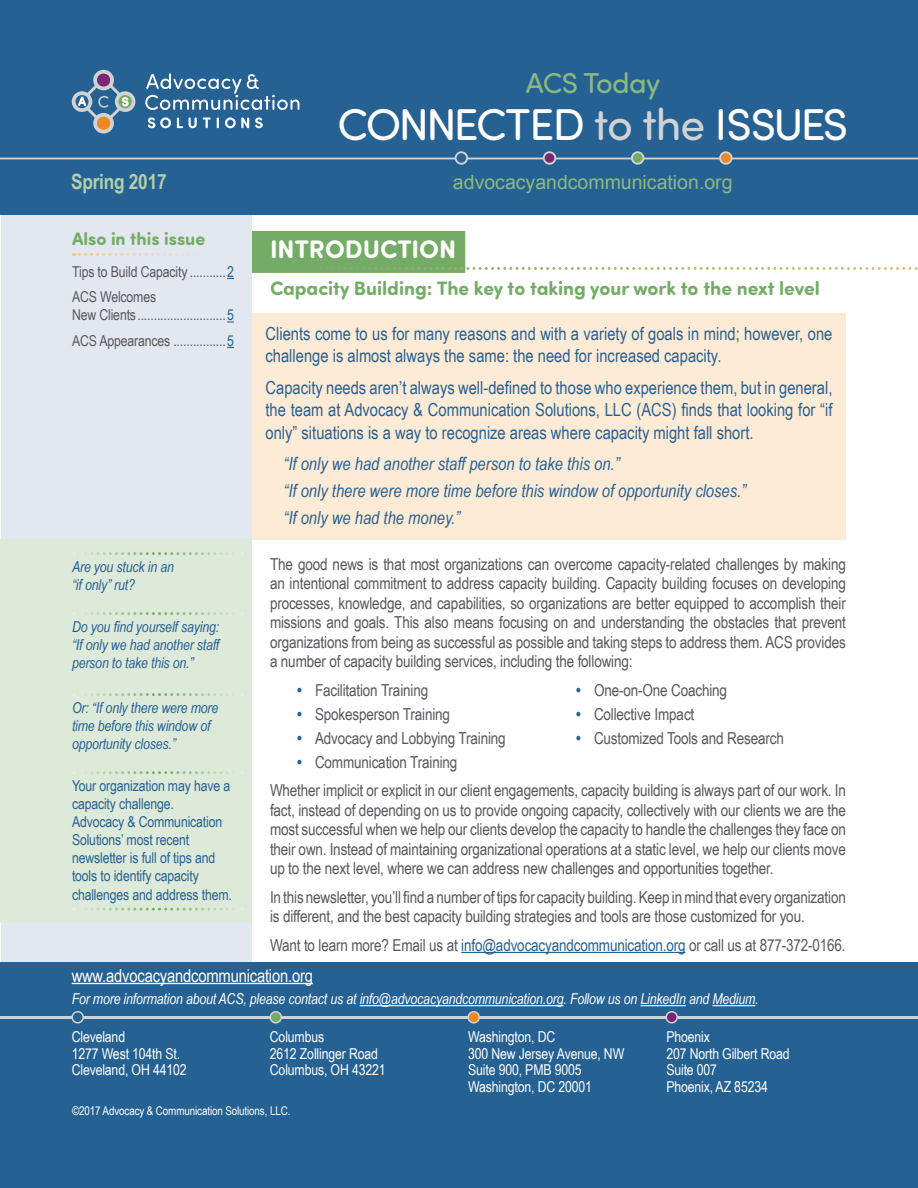
<style>
.page{position:relative;width:918px;height:1188px;background:#fff}
.page>*{position:absolute;margin:0;border:0;box-sizing:border-box;transform-origin:0 0}
.t1{font:44.7px "Sofia Pro Soft";letter-spacing:-.04em;color:#fff}
.t2{font:28.8px "Sofia Pro Soft";letter-spacing:-.02em;color:#8cb97f}
.heading2{font:700 25.5px "Sofia Pro Soft";color:#fff}
.text_sidebar{font:700 21px "Arial Narrow";letter-spacing:-.01em;color:#b4d0a9}
.subheadbold{font:700 19.5px "Sofia Pro Soft";color:#74ac65}
.t3{font:19.5px "Arial";color:#8cb97f}
.text_blue{font:18px/22.5px "Arial Narrow";color:#266194}
.text_blue-2{font:italic 18px "Arial Narrow";color:#266194}
.text{font:18px "Arial Narrow";letter-spacing:-.01em;color:#fff}
.in_this_issue{font:700 18px "Sofia Pro Soft";color:#74ac65}
.text-2{font:16.5px/19.5px "Arial Narrow";letter-spacing:-.01em;color:#57585a;text-align:justify}
.text-3{font:15px "Arial Narrow";letter-spacing:-.01em;color:#fff}
.sidebar2{font:italic 15px/18px "Arial Narrow";letter-spacing:-.01em;color:#266194}
.sidebar2-2{font:15px/18px "Arial Narrow";letter-spacing:-.01em;color:#266194}
.text_sidebar-2{font:15px/18px "Arial Narrow";letter-spacing:-.01em;color:#57585a}
.text-4{font:italic 15px "Arial Narrow";letter-spacing:-.01em;color:#fff}
.text-5{font:12px "Arial Narrow";letter-spacing:-.01em;color:#fff}
.s1{color:#d1d2d4}
.s2{color:#266194}
.s3{font-weight:700;color:#266194}
</style>
<div class="page">
<div style="left:252px;top:231px;width:213px;height:42px;background:#74ac65"></div>
<svg style="left:332px;top:267px;width:586px;height:3px"></svg>
<div style="left:2px;top:209px;width:250px;height:774px;background:#e3e7ef"></div>
<div style="left:252px;top:313px;width:594px;height:226px;background:#feebd6"></div>
<div style="left:0;top:963px;width:918px;height:225px;background:#266194"></div>
<hr style="left:72px;top:983px;width:241px;height:1px;background:#fff">
<hr style="left:360px;top:1005px;width:203px;height:1px;background:#fff">
<hr style="left:641px;top:1005px;width:45px;height:1px;background:#fff">
<hr style="left:712px;top:1005px;width:43px;height:1px;background:#fff">
<div style="left:0;top:0;width:917px;height:214px;background:#266194"></div>
<svg style="left:145px;top:73px;width:154px;height:37px"></svg>
<svg style="left:148px;top:117px;width:23px;height:11px"></svg>
<svg style="left:177px;top:117px;width:6px;height:11px"></svg>
<svg style="left:189px;top:117px;width:8px;height:11px"></svg>
<svg style="left:203px;top:118px;width:8px;height:10px"></svg>
<svg style="left:217px;top:117px;width:2px;height:11px"></svg>
<svg style="left:225px;top:117px;width:24px;height:11px"></svg>
<svg style="left:255px;top:117px;width:8px;height:11px"></svg>
<svg style="left:72px;top:70px;width:63px;height:64px"></svg>
<hr style="left:0;top:158px;width:918px;height:1px;background:#d1d2d4">
<div style="left:456px;top:152px;width:11px;height:12px;background:#2a6495;border-radius:50%"></div>
<div style="left:455px;top:151px;width:13px;height:14px;border:2px solid #d1d2d4;border-radius:50%"></div>
<div style="left:544px;top:152px;width:11px;height:12px;background:#7c2674;border-radius:50%"></div>
<div style="left:543px;top:151px;width:13px;height:14px;border:2px solid #d1d2d4;border-radius:50%"></div>
<div style="left:632px;top:152px;width:11px;height:12px;background:#74ac65;border-radius:50%"></div>
<div style="left:631px;top:151px;width:13px;height:14px;border:2px solid #d1d2d4;border-radius:50%"></div>
<div style="left:720px;top:152px;width:12px;height:12px;background:#eb8923;border-radius:50%"></div>
<div style="left:719px;top:151px;width:14px;height:14px;border:2px solid #d1d2d4;border-radius:50%"></div>
<hr style="left:0;top:1016px;width:918px;height:3px;background:#d1d2d4">
<div style="left:72px;top:1012px;width:11px;height:11px;background:#266194;border-radius:50%"></div>
<div style="left:71px;top:1011px;width:13px;height:13px;border:2px solid #d1d2d4;border-radius:50%"></div>
<div style="left:270px;top:1012px;width:11px;height:11px;background:#74ac65;border-radius:50%"></div>
<div style="left:270px;top:1011px;width:12px;height:13px;border:2px solid #d1d2d4;border-radius:50%"></div>
<div style="left:468px;top:1012px;width:11px;height:11px;background:#ed8a1c;border-radius:50%"></div>
<div style="left:467px;top:1011px;width:13px;height:13px;border:2px solid #d1d2d4;border-radius:50%"></div>
<div style="left:666px;top:1012px;width:11px;height:11px;background:#7d2574;border-radius:50%"></div>
<div style="left:665px;top:1011px;width:13px;height:13px;border:2px solid #d1d2d4;border-radius:50%"></div>
<div style="left:0;top:540px;width:252px;height:383px;background:#deead9"></div>
<svg style="left:86px;top:552px;width:142px;height:3px"></svg>
<svg style="left:86px;top:612px;width:142px;height:3px"></svg>
<svg style="left:86px;top:693px;width:142px;height:3px"></svg>
<svg style="left:86px;top:771px;width:142px;height:3px"></svg>
<svg style="left:86px;top:908px;width:142px;height:3px"></svg>
<hr style="left:461px;top:952px;width:224px;height:1px;background:#266194">
<svg style="left:74px;top:253px;width:116px;height:3px"></svg>
<svg style="left:227px;top:321px;width:7px;height:2px"></svg>
<p class="t2" style="left:526px;top:63px;width:136px">ACS Today</p>
<p class="t1" style="left:337px;top:95px;width:512px">CONNECTED <span class="s1">to the</span> ISSUES</p>
<p class="text_sidebar" style="left:71px;top:166px;width:97px">Spring 2017</p>
<p class="t3" style="left:453px;top:170px;width:281px">advocacyandcommunication.org</p>
<p class="in_this_issue" style="left:72px;top:226px;width:135px">Also in this issue</p>
<p class="text_sidebar-2" style="left:72px;top:262px;width:163px">Tips to Build Capacity ...........<span class="s2">2</span></p>
<p class="text_sidebar-2" style="left:72px;top:288px;width:163px">ACS Welcomes<br>New Clients...........................<span class="s2">5</span></p>
<p class="text_sidebar-2" style="left:72px;top:331px;width:163px">ACS Appearances ................<span class="s2">5</span></p>
<p class="sidebar2" style="left:72px;top:557px;width:103px">Are you stuck in an “if only” rut?</p>
<p class="sidebar2" style="left:72px;top:617px;width:149px;text-align:justify">Do you find yourself saying: “If only we had another staff person to take this on.”</p>
<p class="sidebar2" style="left:72px;top:698px;width:148px">Or: “If only there were more time before this window of opportunity closes.”</p>
<p class="sidebar2-2" style="left:72px;top:776px;width:160px">Your organization may have a capacity challenge.<br>Advocacy &amp; Communication<br>Solutions’ most recent newsletter is full of tips and tools to identify capacity</p>
<p class="sidebar2-2" style="left:72px;top:885px;width:162px">challenges and address them.</p>
<p class="heading2" style="left:270px;top:230px;width:188px">INTRODUCTION</p>
<p class="subheadbold" style="left:270px;top:274px;width:551px">Capacity Building: The key to taking your work to the next level</p>
<p class="text_blue" style="left:266px;top:322px;width:568px">Clients come to us for many reasons and with a variety of goals in mind; however, one challenge is almost always the same: the need for increased capacity.</p>
<p class="text_blue" style="left:266px;top:376px;width:569px;text-align:justify">Capacity needs aren’t always well-defined to those who experience them, but in general, the team at Advocacy &amp; Communication Solutions, LLC (ACS) finds that looking for “if only” situations is a way to recognize areas where capacity might fall short.</p>
<p class="text_blue-2" style="left:284px;top:452px;width:338px">“If only we had another staff person to take this on.”</p>
<p class="text_blue-2" style="left:284px;top:479px;width:464px">“If only there were more time before this window of opportunity closes.”</p>
<p class="text_blue-2" style="left:284px;top:506px;width:178px">“If only we had the money.”</p>
<p class="text-2" style="left:270px;top:554px;width:577px">The good news is that most organizations can overcome capacity-related challenges by making an intentional commitment to address capacity building. Capacity building focuses on developing processes, knowledge, and capabilities, so organizations are better equipped to accomplish their missions and goals. This also means focusing on and understanding the obstacles that prevent organizations from being as successful as possible and taking steps to address them. ACS provides a number of capacity building services, including the following:</p>
<p class="text-2" style="left:297px;top:680px;width:133px"><span class="s3">•</span> Facilitation Training</p>
<p class="text-2" style="left:297px;top:704px;width:155px"><span class="s3">•</span> Spokesperson Training</p>
<p class="text-2" style="left:297px;top:728px;width:210px"><span class="s3">•</span> Advocacy and Lobbying Training</p>
<p class="text-2" style="left:297px;top:752px;width:162px"><span class="s3">•</span> Communication Training</p>
<p class="text-2" style="left:576px;top:680px;width:153px"><span class="s3">•</span> One-on-One Coaching</p>
<p class="text-2" style="left:576px;top:704px;width:120px"><span class="s3">•</span> Collective Impact</p>
<p class="text-2" style="left:576px;top:728px;width:209px"><span class="s3">•</span> Customized Tools and Research</p>
<p class="text-2" style="left:270px;top:780px;width:577px">Whether implicit or explicit in our client engagements, capacity building is always part of our work. In fact, instead of depending on us to provide ongoing capacity, collectively with our clients we are the most successful when we help our clients develop the capacity to handle the challenges they face on their own. Instead of maintaining organizational operations at a static level, we help our clients move up to the next level, where we can address new challenges and opportunities together.</p>
<p class="text-2" style="left:270px;top:887px;width:577px">In this newsletter, you’ll find a number of tips for capacity building. Keep in mind that every organization is different, and the best capacity building strategies and tools are those customized for you.</p>
<p class="text-2" style="left:270px;top:935px;width:577px">Want to learn more? Email us at <span class="s2">info@advocacyandcommunication.org</span> or call us at 877-372-0166.</p>
<p class="text" style="left:72px;top:962px;width:243px">www.advocacyandcommunication.org</p>
<p class="text-4" style="left:72px;top:988px;width:689px">For more information about ACS, please contact us at info@advocacyandcommunication.org. Follow us on LinkedIn and Medium.</p>
<p class="text-3" style="left:72px;top:1026px;width:55px">Cleveland</p>
<p class="text-3" style="left:72px;top:1042px;width:110px">1277 West 104th St.</p>
<p class="text-3" style="left:72px;top:1059px;width:116px">Cleveland, OH 44102</p>
<p class="text-3" style="left:270px;top:1026px;width:56px">Columbus</p>
<p class="text-3" style="left:270px;top:1042px;width:110px">2612 Zollinger Road</p>
<p class="text-3" style="left:270px;top:1059px;width:117px">Columbus, OH 43221</p>
<p class="text-5" style="left:72px;top:1102px;width:220px">©2017 Advocacy &amp; Communication Solutions, LLC.</p>
<p class="text-3" style="left:468px;top:1026px;width:89px">Washington, DC</p>
<p class="text-3" style="left:468px;top:1042px;width:158px">300 New Jersey Avenue, NW</p>
<p class="text-3" style="left:468px;top:1059px;width:115px">Suite 900, PMB 9005</p>
<p class="text-3" style="left:468px;top:1075px;width:125px">Washington, DC 20001</p>
<p class="text-3" style="left:666px;top:1026px;width:45px">Phoenix</p>
<p class="text-3" style="left:666px;top:1042px;width:125px">207 North Gilbert Road</p>
<p class="text-3" style="left:666px;top:1059px;width:52px">Suite 007</p>
<p class="text-3" style="left:666px;top:1075px;width:103px">Phoenix, AZ 85234</p>
</div>
